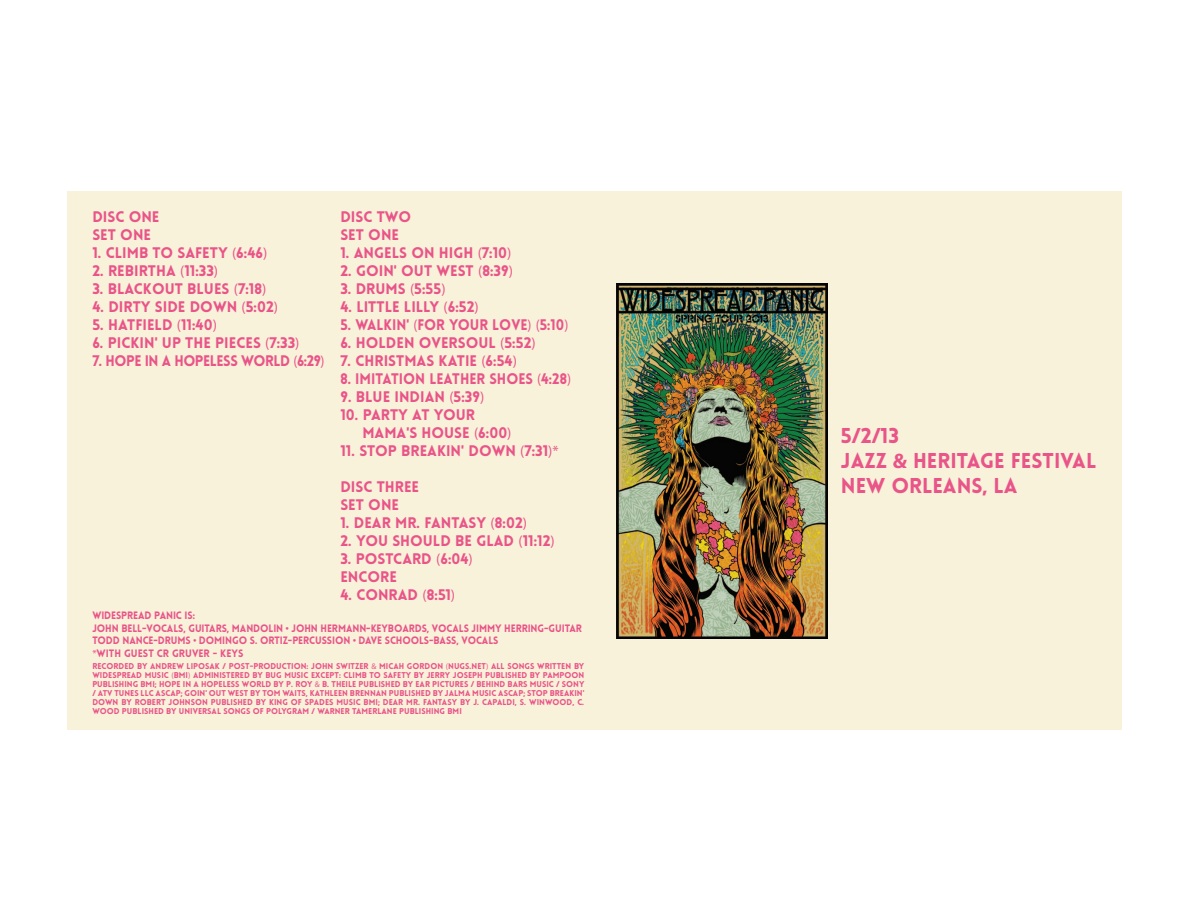
<style>
.page{position:relative;width:1188px;height:918px;background:#fff}
.page>*{position:absolute;margin:0;border:0;box-sizing:border-box;transform-origin:0 0}
.t1{font:900 21px/25.2px "Lovelo";color:#e95489}
.t2{font:900 15px/18px "Lovelo";color:#e95489}
.t3{font:900 15px "Lovelo";color:#e95489;scale:.95 1}
.t4{font:900 15px "Lovelo";letter-spacing:-.03em;color:#e95489;scale:.95 1}
.t5{font:900 10.5px/12.6px "Lovelo";letter-spacing:-.01em;color:#e95489;scale:.95 1}
.t6{font:900 8.25px/9px "Lovelo";color:#e95489;text-align:justify}
.s1{font-family:"Myriad Pro";font-weight:400}
.s2{font-family:"Myriad Pro";font-weight:700}
</style>
<div class="page">
<div style="left:68px;top:191px;width:1054px;height:539px;background:#f9f2da"></div>
<img style="left:617px;top:283px;width:210px;height:356px">
<h2 class="t2" style="left:92px;top:208px;width:69px">DISC ONE<br>SET ONE</h2>
<h2 class="t2" style="left:92px;top:244px;width:177px">1. CLIMB TO SAFETY <span class="s1">(</span>6:46<span class="s1">)</span></h2>
<h2 class="t2" style="left:92px;top:262px;width:127px">2. REBIRTHA <span class="s1">(</span>11:33<span class="s1">)</span></h2>
<h2 class="t2" style="left:92px;top:280px;width:176px">3. BLACKOUT BLUES <span class="s1">(</span>7:18<span class="s1">)</span></h2>
<h2 class="t2" style="left:92px;top:298px;width:187px">4. DIRTY SIDE DOWN <span class="s1">(</span>5:02<span class="s1">)</span></h2>
<h2 class="t2" style="left:92px;top:316px;width:126px">5. HATFIELD <span class="s1">(</span>11:40<span class="s1">)</span></h2>
<h2 class="t2" style="left:92px;top:334px;width:209px">6. PICKIN' UP THE PIECES <span class="s1">(</span>7:33<span class="s1">)</span></h2>
<h2 class="t4" style="left:92px;top:351px;width:246px">7. HOPE IN A HOPELESS WORLD <span class="s1">(</span>6:29<span class="s1">)</span></h2>
<h2 class="t2" style="left:340px;top:208px;width:72px">DISC TWO<br>SET ONE</h2>
<h2 class="t2" style="left:340px;top:244px;width:173px">1. ANGELS ON HIGH <span class="s1">(</span>7:10<span class="s1">)</span></h2>
<h2 class="t2" style="left:340px;top:262px;width:174px">2. GOIN' OUT WEST <span class="s1">(</span>8:39<span class="s1">)</span></h2>
<h2 class="t2" style="left:340px;top:280px;width:107px">3. DRUMS <span class="s1">(</span>5:55<span class="s1">)</span></h2>
<h2 class="t2" style="left:340px;top:298px;width:140px">4. LITTLE LILLY <span class="s1">(</span>6:52<span class="s1">)</span></h2>
<h2 class="t3" style="left:340px;top:315px;width:242px">5. WALKIN' <span class="s1">(</span>FOR YOUR LOVE<span class="s1">) (</span>5:10<span class="s1">)</span></h2>
<h2 class="t2" style="left:340px;top:334px;width:197px">6. HOLDEN OVERSOUL <span class="s1">(</span>5:52<span class="s1">)</span></h2>
<h2 class="t2" style="left:340px;top:352px;width:178px">7. CHRISTMAS KATIE <span class="s1">(</span>6:54<span class="s1">)</span></h2>
<h2 class="t3" style="left:340px;top:369px;width:244px">8. IMITATION LEATHER SHOES <span class="s1">(</span>4:28<span class="s1">)</span></h2>
<h2 class="t2" style="left:340px;top:388px;width:146px">9. BLUE INDIAN <span class="s1">(</span>5:39<span class="s1">)</span></h2>
<h2 class="t2" style="left:362px;top:406px;width:151px;text-indent:-22px">10. PARTY AT YOUR<br>MAMA'S HOUSE <span class="s1">(</span>6:00<span class="s1">)</span></h2>
<h2 class="t2" style="left:340px;top:442px;width:220px">11. STOP BREAKIN' DOWN <span class="s1">(</span>7:31<span class="s1">)*</span></h2>
<h2 class="t2" style="left:340px;top:478px;width:80px">DISC THREE<br>SET ONE</h2>
<h2 class="t2" style="left:340px;top:514px;width:188px">1. DEAR MR. FANTASY <span class="s1">(</span>8:02<span class="s1">)</span></h2>
<h2 class="t2" style="left:340px;top:532px;width:216px">2. YOU SHOULD BE GLAD <span class="s1">(</span>11:12<span class="s1">)</span></h2>
<h2 class="t2" style="left:340px;top:550px;width:134px">3. POSTCARD <span class="s1">(</span>6:04<span class="s1">)<br></span>ENCORE</h2>
<h2 class="t2" style="left:340px;top:586px;width:116px">4. CONRAD <span class="s1">(</span>8:51<span class="s1">)</span></h2>
<p class="t5" style="left:92px;top:609px;width:517px">WIDESPREAD PANIC IS:<br>JOHN BELL-VOCALS, GUITARS, MANDOLIN • JOHN HERMANN-KEYBOARDS, VOCALS JIMMY HERRING-GUITAR TODD NANCE-DRUMS • DOMINGO S. ORTIZ-PERCUSSION • DAVE SCHOOLS-BASS, VOCALS<br><span class="s1">*</span>WITH GUEST CR GRUVER - KEYS</p>
<p class="t6" style="left:92px;top:662px;width:494px">RECORDED BY ANDREW LIPOSAK / POST-PRODUCTION: JOHN SWITZER <span class="s1">&amp;</span> MICAH GORDON <span class="s1">(</span>NUGS.NET<span class="s1">)</span> ALL SONGS WRITTEN BY WIDESPREAD MUSIC <span class="s1">(</span>BMI<span class="s1">)</span> ADMINISTERED BY BUG MUSIC EXCEPT: CLIMB TO SAFETY BY JERRY JOSEPH PUBLISHED BY PAMPOON PUBLISHING BMI; HOPE IN A HOPELESS WORLD BY P. ROY <span class="s1">&amp;</span> B. THEILE PUBLISHED BY EAR PICTURES / BEHIND BARS MUSIC / SONY / ATV TUNES LLC ASCAP; GOIN' OUT WEST BY TOM WAITS, KATHLEEN BRENNAN PUBLISHED BY JALMA MUSIC ASCAP; STOP BREAKIN' DOWN BY ROBERT JOHNSON PUBLISHED BY KING OF SPADES MUSIC BMI; DEAR MR. FANTASY BY J. CAPALDI, S. WINWOOD, C.<br>WOOD PUBLISHED BY UNIVERSAL SONGS OF POLYGRAM / WARNER TAMERLANE PUBLISHING BMI</p>
<h1 class="t1" style="left:841px;top:423px;width:257px">5/2/13<br>JAZZ <span class="s2">&amp;</span> HERITAGE FESTIVAL<br>NEW ORLEANS, LA</h1>
</div>
